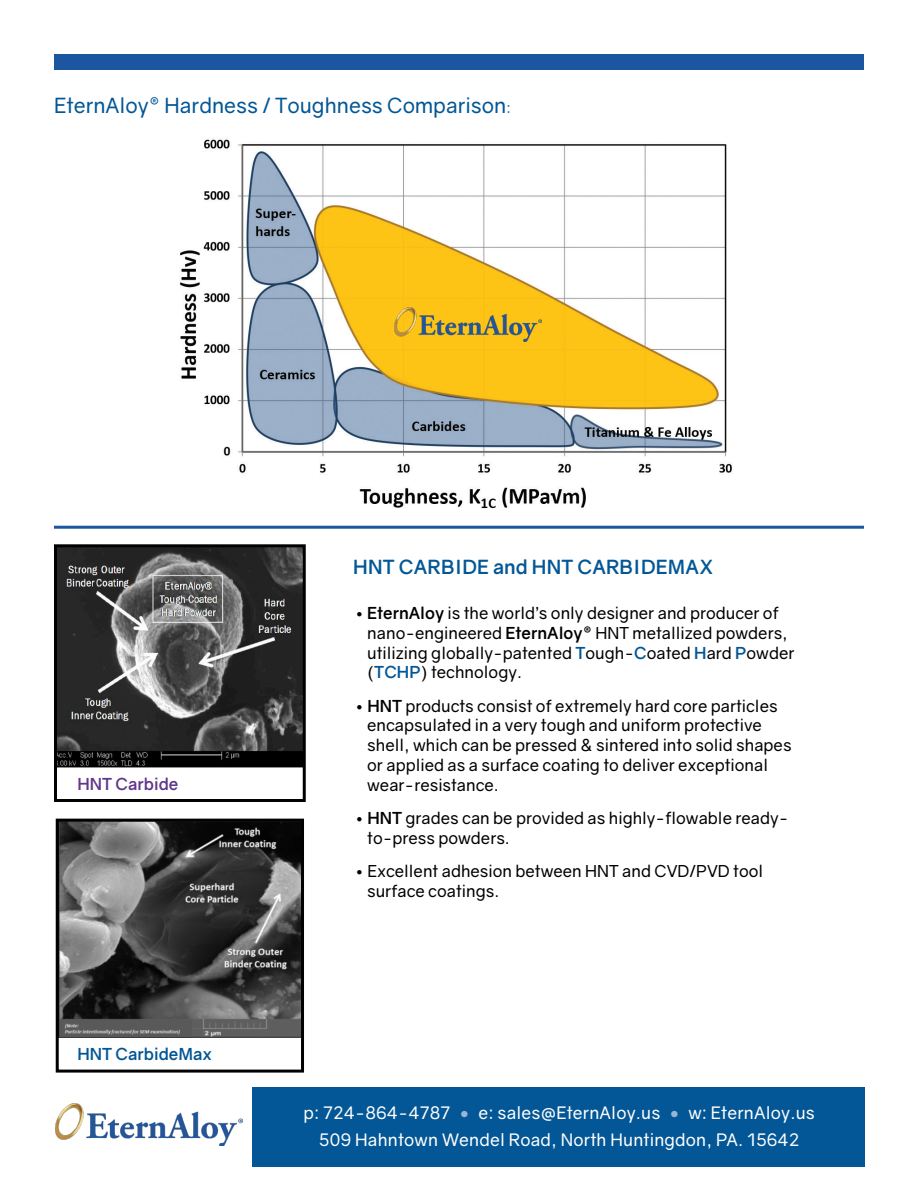
<style>
.page{position:relative;width:918px;height:1188px;background:#fff}
.page>*{position:absolute;margin:0;border:0;box-sizing:border-box;transform-origin:0 0}
.t1{font:21px "Gravity";color:#035796}
.t2{font:700 19.5px "Gravity";letter-spacing:.01em;color:#035796}
.t3{font:17.25px/27px "Gravity";letter-spacing:.01em;color:#fff;text-align:center}
.t4{font:16.5px/19.8px "Gravity";color:#010101}
.t5{font:700 16.5px "Gravity";color:#035796}
.t6{font:700 16.5px "Gravity";color:#61378b}
.s1{font-size:14.25px}
.s2{font-weight:700}
.s3{font-weight:700;color:#035796}
.s4{font-size:24px;color:#97b5d6}
</style>
<div class="page">
<img style="left:151px;top:139px;width:615px;height:387px">
<img style="left:395px;top:307px;width:146px;height:35px">
<div style="left:54px;top:54px;width:810px;height:16px;background:#1c56a1"></div>
<hr style="left:54px;top:526px;width:810px;height:3px;background:#1c56a1">
<img style="left:58px;top:548px;width:244px;height:220px">
<div style="left:54px;top:544px;width:252px;height:258px;border:3px solid #010101"></div>
<img style="left:60px;top:823px;width:240px;height:215px">
<div style="left:56px;top:819px;width:248px;height:254px;border:3px solid #010101"></div>
<div style="left:253px;top:1087px;width:612px;height:80px;background:#035796"></div>
<img style="left:55px;top:1103px;width:187px;height:42px">
<p class="t1" style="left:54px;top:93px;width:458px">EternAloy® Hardness / Toughness Comparison<span class="s1">:</span></p>
<p class="t6" style="left:77px;top:773px;width:102px">HNT Carbide</p>
<p class="t5" style="left:77px;top:1043px;width:136px">HNT CarbideMax</p>
<p class="t2" style="left:353px;top:555px;width:362px">HNT CARBIDE and HNT CARBIDEMAX</p>
<p class="t4" style="left:367px;top:603px;width:429px;text-indent:-12px">• <span class="s2">EternAloy</span> is the world’s only designer and producer of nano-engineered <span class="s2">EternAloy®</span> HNT metallized powders, utilizing globally-patented <span class="s3">T</span>ough-<span class="s3">C</span>oated <span class="s3">H</span>ard <span class="s3">P</span>owder (<span class="s3">TCHP</span>) technology.</p>
<p class="t4" style="left:367px;top:696px;width:426px;text-indent:-12px">• <span class="s2">HNT</span> products consist of extremely hard core particles encapsulated in a very tough and uniform protective shell, which can be pressed &amp; sintered into solid shapes or applied as a surface coating to deliver exceptional wear-resistance.</p>
<p class="t4" style="left:367px;top:808px;width:423px;text-indent:-12px">• <span class="s2">HNT</span> grades can be provided as highly-flowable ready&shy;to-press powders.</p>
<p class="t4" style="left:367px;top:861px;width:397px;text-indent:-12px">• Excellent adhesion between HNT and CVD/PVD tool surface coatings.</p>
<p class="t3" style="left:304px;top:1099px;width:513px">p: 724-864-4787 <span class="s4">•</span> e: sales@EternAloy.us <span class="s4">•</span> w: EternAloy.us<br>509 Hahntown Wendel Road, North Huntingdon, PA. 15642</p>
</div>
